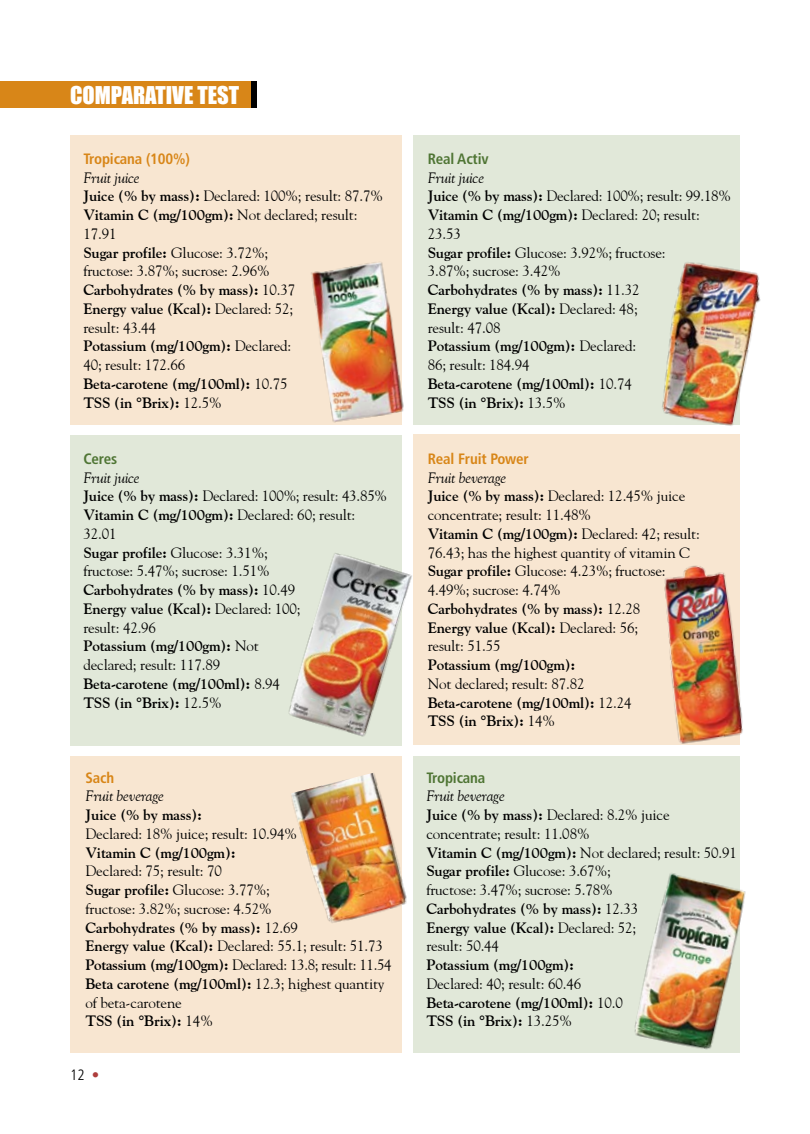
<style>
.page{position:relative;width:810px;height:1134px;background:#fff}
.page>*{position:absolute;margin:0;border:0;box-sizing:border-box;transform-origin:0 0}
.t1{font:22.5px "Impact";color:#fff}
.t2{font:15px/18.8px "Gaudiya";letter-spacing:-.01em;color:#000}
.t3{font:700 15px/18.8px "Gaudiya";letter-spacing:-.01em;color:#000}
.t4{font:700 condensed 15px "Frutiger";letter-spacing:-.01em;color:#d88618}
.t5{font:700 condensed 15px "Frutiger";letter-spacing:-.01em;color:#4f7534}
.t6{font:italic 15px "Gaudiya";letter-spacing:-.01em;color:#000}
.t7{font:300 condensed 15px "Frutiger";color:#000}
.s1{font-style:italic}
.s2{font-weight:700}
.s3{color:#ae3d3c}
.s4{font-weight:400}
</style>
<div class="page">
<div style="left:70px;top:135px;width:332px;height:289px;background:#f8e6d1"></div>
<div style="left:70px;top:435px;width:332px;height:310px;background:#e1e8d9"></div>
<div style="left:413px;top:135px;width:327px;height:289px;background:#e1e8d9"></div>
<div style="left:413px;top:435px;width:327px;height:310px;background:#f8e6d1"></div>
<img style="left:311px;top:262px;width:93px;height:161px">
<img style="left:654px;top:262px;width:107px;height:173px">
<img style="left:281px;top:553px;width:131px;height:193px">
<img style="left:664px;top:565px;width:79px;height:179px">
<div style="left:71px;top:756px;width:331px;height:297px;background:#f8e6d1"></div>
<img style="left:291px;top:773px;width:116px;height:150px">
<div style="left:413px;top:757px;width:327px;height:296px;background:#e1e8d9"></div>
<img style="left:634px;top:873px;width:112px;height:177px">
<div style="left:245px;top:81px;width:11px;height:26px;background:#000"></div>
<div style="left:0;top:81px;width:251px;height:26px;background:#d88618"></div>
<h1 class="t1" style="left:70px;top:77px;width:171px">COMPARATIVE TEST</h1>
<p class="t4" style="left:83px;top:150px;width:108px">Tropicana (100%)</p>
<p class="t2" style="left:83px;top:168px;width:301px"><span class="s1">Fruit juice<br></span><span class="s2">Juice (% by mass):</span> Declared: 100%; result: 87.7%<br><span class="s2">Vitamin C (mg/100gm):</span> Not declared; result:<br>17.91<br><span class="s2">Sugar profile:</span> Glucose: 3.72%;<br>fructose: 3.87%; sucrose: 2.96%<br><span class="s2">Carbohydrates (% by mass):</span> 10.37<br><span class="s2">Energy value (Kcal):</span> Declared: 52;<br>result: 43.44<br><span class="s2">Potassium (mg/100gm):</span> Declared:<br>40; result: 172.66<br><span class="s2">Beta-carotene (mg/100ml):</span> 10.75<br><span class="s2">TSS (in °Brix):</span> 12.5%</p>
<p class="t5" style="left:83px;top:450px;width:35px">Ceres</p>
<p class="t2" style="left:83px;top:468px;width:305px"><span class="s1">Fruit juice<br></span><span class="s2">Juice (% by mass):</span> Declared: 100%; result: 43.85%<br><span class="s2">Vitamin C (mg/100gm):</span> Declared: 60; result:<br>32.01<br><span class="s2">Sugar profile:</span> Glucose: 3.31%;<br>fructose: 5.47%; sucrose: 1.51%<br><span class="s2">Carbohydrates (% by mass):</span> 10.49<br><span class="s2">Energy value (Kcal):</span> Declared: 100;<br>result: 42.96<br><span class="s2">Potassium (mg/100gm):</span> Not<br>declared; result: 117.89<br><span class="s2">Beta-carotene (mg/100ml):</span> 8.94<br><span class="s2">TSS (in °Brix):</span> 12.5%</p>
<p class="t4" style="left:85px;top:769px;width:30px">Sach</p>
<p class="t6" style="left:85px;top:788px;width:80px">Fruit beverage</p>
<p class="t3" style="left:85px;top:805px;width:118px">Juice (% by mass):</p>
<p class="t2" style="left:85px;top:824px;width:213px">Declared: 18% juice; result: 10.94%</p>
<p class="t3" style="left:85px;top:843px;width:152px">Vitamin C (mg/100gm):</p>
<p class="t2" style="left:85px;top:862px;width:308px">Declared: 75; result: 70<br><span class="s2">Sugar profile:</span> Glucose: 3.77%;<br>fructose: 3.82%; sucrose: 4.52%<br><span class="s2">Carbohydrates (% by mass):</span> 12.69<br><span class="s2">Energy value (Kcal):</span> Declared: 55.1; result: 51.73<br><span class="s2">Potassium (mg/100gm):</span> Declared: 13.8; result: 11.54<br><span class="s2">Beta carotene (mg/100ml):</span> 12.3; highest quantity of beta-carotene<br><span class="s2">TSS (in °Brix):</span> 14%</p>
<p class="t7" style="left:70px;top:1066px;width:31px">12 <span class="s3">•</span></p>
<p class="t5" style="left:428px;top:150px;width:62px">Real Activ</p>
<p class="t2" style="left:428px;top:168px;width:305px"><span class="s1">Fruit juice<br></span><span class="s2">Juice (% by mass):</span> Declared: 100%; result: 99.18%<br><span class="s2">Vitamin C (mg/100gm):</span> Declared: 20; result:<br>23.53<br><span class="s2">Sugar profile:</span> Glucose: 3.92%; fructose:<br>3.87%; sucrose: 3.42%<br><span class="s2">Carbohydrates (% by mass):</span> 11.32<br><span class="s2">Energy value (Kcal):</span> Declared: 48;<br>result: 47.08<br><span class="s2">Potassium (mg/100gm):</span> Declared:<br>86; result: 184.94<br><span class="s2">Beta-carotene (mg/100ml):</span> 10.74<br><span class="s2">TSS (in °Brix):</span> 13.5%</p>
<p class="t4" style="left:428px;top:450px;width:103px">Real Fruit Power</p>
<p class="t2" style="left:428px;top:468px;width:274px"><span class="s1">Fruit beverage<br></span><span class="s2">Juice (% by mass):</span> Declared: 12.45% juice concentrate; result: 11.48%<br><span class="s2">Vitamin C (mg/100gm):</span> Declared: 42; result:<br>76.43; has the highest quantity of vitamin C<br><span class="s2">Sugar profile:</span> Glucose: 4.23%; fructose:<br>4.49%; sucrose: 4.74%<br><span class="s2">Carbohydrates (% by mass):</span> 12.28<br><span class="s2">Energy value (Kcal):</span> Declared: 56;<br>result: 51.55</p>
<p class="t3" style="left:428px;top:655px;width:149px">Potassium (mg/100gm):</p>
<p class="t3" style="left:428px;top:674px;width:205px"><span class="s4">Not declared; result: 87.82<br></span>Beta-carotene (mg/100ml): <span class="s4">12.24<br></span>TSS (in °Brix): <span class="s4">14%</span></p>
<p class="t5" style="left:426px;top:769px;width:61px">Tropicana</p>
<p class="t2" style="left:426px;top:787px;width:312px"><span class="s1">Fruit beverage<br></span><span class="s2">Juice (% by mass):</span> Declared: 8.2% juice concentrate; result: 11.08%<br><span class="s2">Vitamin C (mg/100gm):</span> Not declared; result: 50.91<br><span class="s2">Sugar profile:</span> Glucose: 3.67%;<br>fructose: 3.47%; sucrose: 5.78%<br><span class="s2">Carbohydrates (% by mass):</span> 12.33<br><span class="s2">Energy value (Kcal):</span> Declared: 52;<br>result: 50.44</p>
<p class="t3" style="left:426px;top:955px;width:149px">Potassium (mg/100gm):</p>
<p class="t3" style="left:426px;top:974px;width:198px"><span class="s4">Declared: 40; result: 60.46<br></span>Beta-carotene (mg/100ml): <span class="s4">10.0<br></span>TSS (in °Brix): <span class="s4">13.25%</span></p>
</div>
